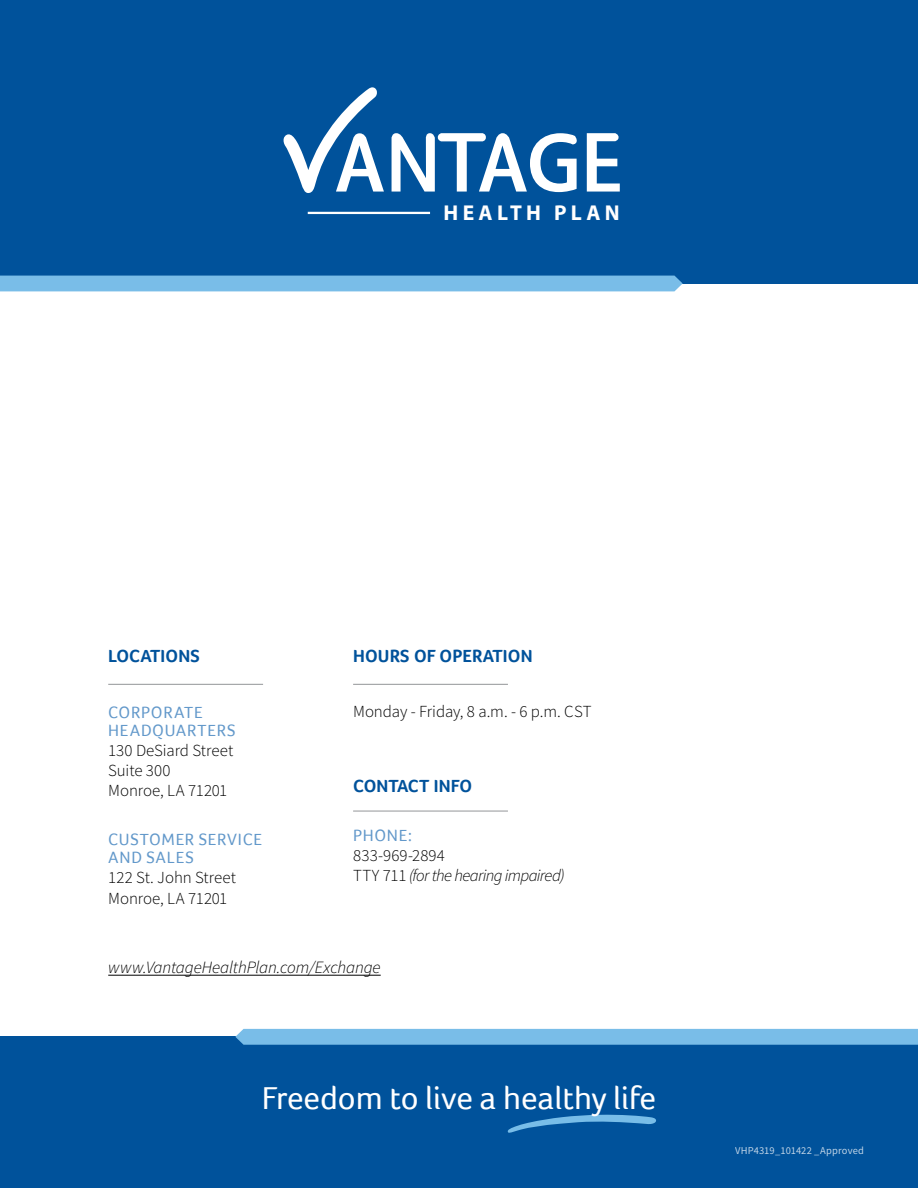
<style>
.page{position:relative;width:918px;height:1188px;background:#fff}
.page>*{position:absolute;margin:0;border:0;box-sizing:border-box;transform-origin:0 0}
.t1{font:33.15px "Foco";color:#fff}
.t2{font:700 21.6px "Myriad Pro";letter-spacing:.2em;color:#fff}
.t3{font:700 18px "Foco";letter-spacing:.01em;color:#00529b}
.t4{font:italic 300 17.25px "Source Sans Pro";letter-spacing:-.005em;color:#000}
.t5{font:300 16.8px/20.2px "Source Sans Pro";letter-spacing:-.005em;color:#000}
.t6{font:16.8px/18px "Foco";letter-spacing:.04em;color:#6298ca}
.t7{font:italic 300 16.8px/20.2px "Source Sans Pro";letter-spacing:-.035em;color:#000}
.t8{font:10.5px "Source Sans Pro";letter-spacing:.015em;color:#fff}
.s1{font-style:normal}
</style>
<div class="page">
<div style="left:0;top:0;width:918px;height:284px;background:#00529b"></div>
<div style="left:0;top:1037px;width:918px;height:151px;background:#00529b"></div>
<div style="left:0;top:276px;width:683px;height:15px;background:#79bde8"></div>
<div style="left:235px;top:1029px;width:683px;height:16px;background:#79bde8"></div>
<hr style="left:308px;top:212px;width:122px;height:2px;background:#fff">
<svg style="left:392px;top:133px;width:43px;height:59px"></svg>
<div style="left:438px;top:133px;width:48px;height:8px;background:#fff;border-radius:4px"></div>
<svg style="left:479px;top:133px;width:98px;height:59px"></svg>
<svg style="left:587px;top:133px;width:33px;height:59px"></svg>
<svg style="left:283px;top:87px;width:101px;height:106px"></svg>
<svg style="left:507px;top:1114px;width:149px;height:19px"></svg>
<hr style="left:108px;top:684px;width:155px;height:1px;background:#939598">
<hr style="left:353px;top:684px;width:155px;height:1px;background:#939598">
<hr style="left:353px;top:811px;width:155px;height:1px;background:#939598">
<hr style="left:108px;top:975px;width:273px;height:1px;background:#000">
<p class="t2" style="left:444px;top:199px;width:178px">HEALTH PLAN</p>
<p class="t3" style="left:108px;top:645px;width:93px">LOCATIONS</p>
<p class="t6" style="left:108px;top:703px;width:129px">CORPORATE<br>HEADQUARTERS</p>
<p class="t5" style="left:108px;top:740px;width:127px">130 DeSiard Street<br>Suite 300<br>Monroe, LA 71201</p>
<p class="t6" style="left:108px;top:830px;width:155px">CUSTOMER SERVICE<br>AND SALES</p>
<p class="t5" style="left:108px;top:868px;width:129px">122 St. John Street<br>Monroe, LA 71201</p>
<p class="t3" style="left:353px;top:645px;width:181px">HOURS OF OPERATION</p>
<p class="t5" style="left:353px;top:701px;width:240px">Monday - Friday, 8 a.m. - 6 p.m. CST</p>
<p class="t3" style="left:353px;top:775px;width:120px">CONTACT INFO</p>
<p class="t6" style="left:353px;top:826px;width:60px">PHONE:</p>
<p class="t7" style="left:353px;top:845px;width:213px"><span class="s1">833-969-2894<br>TTY 711</span> (for the hearing impaired)</p>
<p class="t4" style="left:108px;top:957px;width:274px">www.VantageHealthPlan.com/Exchange</p>
<h1 class="t1" style="left:262px;top:1079px;width:396px">Freedom to live a healthy life</h1>
<p class="t8" style="left:735px;top:1144px;width:130px">VHP4319_101422 _Approved</p>
</div>
